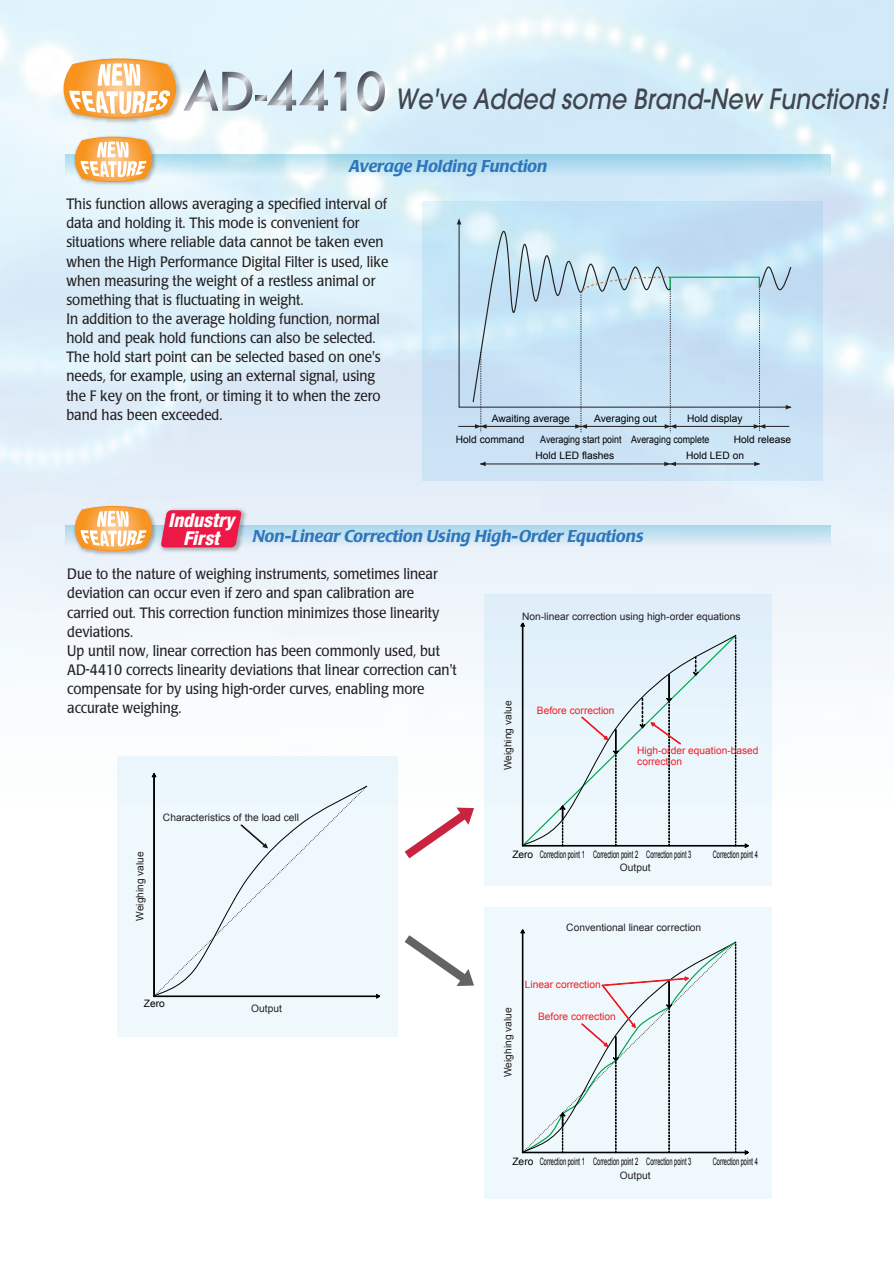
<style>
.page{position:relative;width:894px;height:1265px;background:#fff}
.page>*{position:absolute;margin:0;border:0;box-sizing:border-box;transform-origin:0 0}
.t1{font:italic 500 27.6px "Avant Garde";color:#40454e;scale:.87 1}
.t2{font:italic 800 condensed 19.2px/18px "Helvetica Neue";color:#fff;text-align:center}
.t3{font:italic 500 16.95px "Poppl Laudatio";color:#2e76bc}
.t4{font:14.85px/19.2px "Poppl Laudatio";color:#231f20;scale:.9 1}
.t5{font:10.2px "Arial";color:#231f20}
.t6{font:10.2px "Arial";color:#000;scale:.56 1}
.t7{font:10.2px "Arial";color:#000}
.t8{font:10.2px/10.6px "Arial";color:#ee1d23}
.t9{font:10.2px "Arial";color:#000;scale:.87 1}
</style>
<div class="page">
<img style="left:0;top:0;width:894px;height:1199px">
<div style="left:423px;top:201px;width:400px;height:279px;background:#cae3f5"></div>
<div style="left:117px;top:756px;width:281px;height:281px;background:#eef8fd"></div>
<div style="left:484px;top:594px;width:288px;height:292px;background:#eef8fd"></div>
<div style="left:484px;top:907px;width:288px;height:291px;background:#eef8fd"></div>
<svg style="left:404px;top:807px;width:70px;height:51px"></svg>
<svg style="left:404px;top:935px;width:70px;height:50px"></svg>
<svg style="left:458px;top:220px;width:333px;height:187px"></svg>
<hr style="left:458px;top:426px;width:331px;height:1px;background:#231f20">
<hr style="left:670px;top:276px;width:89px;height:2px;background:#00a54f">
<hr style="left:480px;top:463px;width:279px;height:1px;background:#231f20">
<svg style="left:664px;top:461px;width:12px;height:5px"></svg>
<svg style="left:754px;top:461px;width:6px;height:5px"></svg>
<svg style="left:480px;top:462px;width:5px;height:4px"></svg>
<svg style="left:472px;top:216px;width:204px;height:216px"></svg>
<svg style="left:753px;top:265px;width:39px;height:166px"></svg>
<svg style="left:457px;top:218px;width:4px;height:6px"></svg>
<svg style="left:520px;top:622px;width:229px;height:226px"></svg>
<svg style="left:151px;top:773px;width:229px;height:225px"></svg>
<svg style="left:520px;top:929px;width:229px;height:226px"></svg>
<img style="left:62px;top:120px;width:121px;height:6px">
<svg style="left:255px;top:96px;width:12px;height:5px"></svg>
<svg style="left:267px;top:69px;width:61px;height:42px;background:#c3d1d9"></svg>
<svg style="left:334px;top:72px;width:12px;height:39px"></svg>
<svg style="left:357px;top:71px;width:28px;height:40px"></svg>
<svg style="left:65px;top:155px;width:766px;height:21px;background:#bae0f0"></svg>
<svg style="left:65px;top:525px;width:766px;height:21px;background:#c5e3f0"></svg>
<img style="left:73px;top:134px;width:85px;height:54px">
<svg style="left:73px;top:136px;width:81px;height:47px"></svg>
<svg style="left:61px;top:57px;width:191px;height:63px"></svg>
<img style="left:158px;top:507px;width:89px;height:47px">
<svg style="left:161px;top:510px;width:80px;height:37px;background:#e92550"></svg>
<img style="left:73px;top:503px;width:85px;height:54px">
<svg style="left:73px;top:505px;width:81px;height:47px"></svg>
<h1 class="t1" style="left:395px;top:82px;width:567px">We've Added some Brand-New Functions!</h1>
<p class="t3" style="left:349px;top:157px;width:200px">Average Holding Function</p>
<p class="t4" style="left:66px;top:195px;width:359px">This function allows averaging a specified interval of data and holding it. This mode is convenient for situations where reliable data cannot be taken even when the High Performance Digital Filter is used, like when measuring the weight of a restless animal or something that is fluctuating in weight.<br>In addition to the average holding function, normal hold and peak hold functions can also be selected.<br>The hold start point can be selected based on one's needs, for example, using an external signal, using the F key on the front, or timing it to when the zero band has been exceeded.</p>
<p class="t7" style="left:492px;top:411px;width:80px">Awaiting average</p>
<p class="t7" style="left:594px;top:411px;width:64px">Averaging out</p>
<p class="t7" style="left:687px;top:411px;width:57px">Hold display</p>
<p class="t7" style="left:456px;top:432px;width:70px">Hold command</p>
<p class="t9" style="left:540px;top:432px;width:196px">Averaging start point Averaging complete</p>
<p class="t7" style="left:734px;top:432px;width:59px">Hold release</p>
<p class="t7" style="left:535px;top:448px;width:80px">Hold LED flashes</p>
<p class="t7" style="left:686px;top:448px;width:59px">Hold LED on</p>
<p class="t2" style="left:168px;top:510px;width:68px">Industry<br>First</p>
<p class="t3" style="left:252px;top:527px;width:392px">Non-Linear Correction Using High-Order Equations</p>
<p class="t4" style="left:67px;top:564px;width:434px">Due to the nature of weighing instruments, sometimes linear deviation can occur even if zero and span calibration are carried out. This correction function minimizes those linearity deviations.<br>Up until now, linear correction has been commonly used, but AD-4410 corrects linearity deviations that linear correction can't compensate for by using high-order curves, enabling more accurate weighing.</p>
<p class="t5" style="left:133px;top:920px;width:71px;rotate:-90deg">Weighing value</p>
<p class="t5" style="left:163px;top:811px;width:138px">Characteristics of the load cell</p>
<p class="t7" style="left:144px;top:996px;width:22px">Zero</p>
<p class="t5" style="left:251px;top:1001px;width:32px">Output</p>
<p class="t5" style="left:522px;top:609px;width:220px">Non-linear correction using high-order equations</p>
<p class="t5" style="left:501px;top:770px;width:71px;rotate:-90deg">Weighing value</p>
<p class="t8" style="left:537px;top:705px;width:79px">Before correction</p>
<p class="t8" style="left:637px;top:745px;width:123px">High-order equation-based correction</p>
<p class="t7" style="left:512px;top:847px;width:74px">Zero Correction point 1</p>
<p class="t6" style="left:593px;top:847px;width:177px">Correction point 2 Correction point 3</p>
<p class="t6" style="left:713px;top:847px;width:82px">Correction point 4</p>
<p class="t5" style="left:620px;top:861px;width:32px">Output</p>
<p class="t5" style="left:566px;top:920px;width:136px">Conventional linear correction</p>
<p class="t5" style="left:501px;top:1076px;width:71px;rotate:-90deg">Weighing value</p>
<p class="t8" style="left:524px;top:978px;width:77px">Linear correction</p>
<p class="t8" style="left:538px;top:1011px;width:79px">Before correction</p>
<p class="t7" style="left:512px;top:1154px;width:22px">Zero</p>
<p class="t6" style="left:540px;top:1154px;width:272px">Correction point 1 Correction point 2 Correction point 3</p>
<p class="t6" style="left:713px;top:1154px;width:82px">Correction point 4</p>
<p class="t5" style="left:620px;top:1168px;width:32px">Output</p>
</div>
